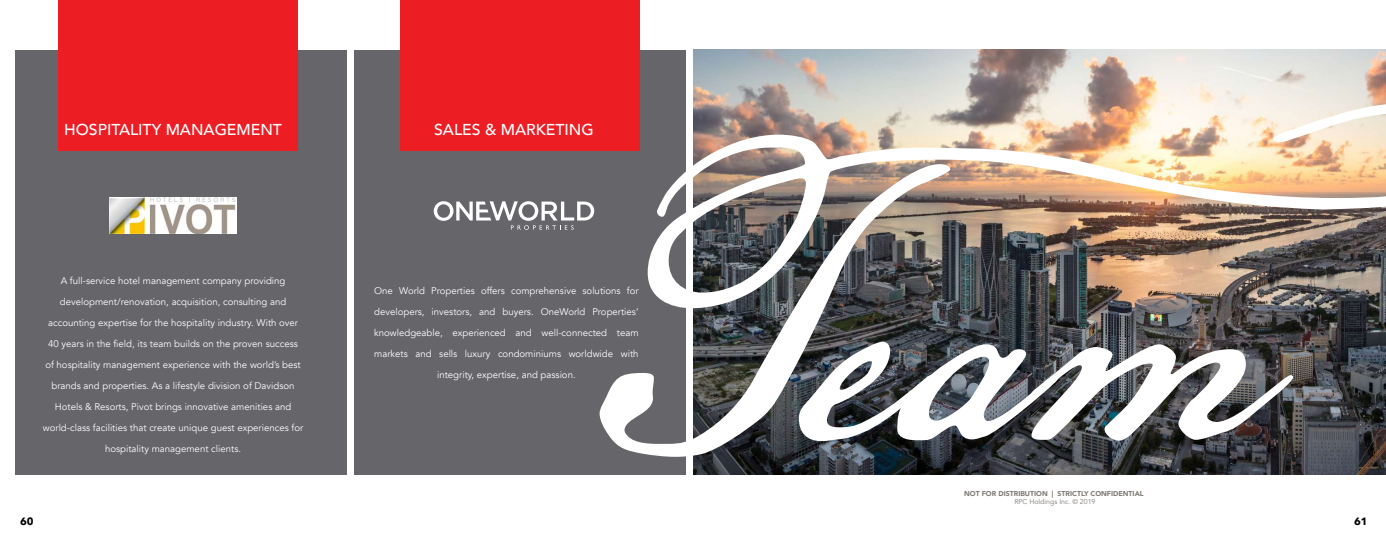
<style>
.page{position:relative;width:1386px;height:536px;background:#fff}
.page>*{position:absolute;margin:0;border:0;box-sizing:border-box;transform-origin:0 0}
.t1{font:445.72px "American Scribe";color:#fff}
.t2{font:500 15.75px "Avenir";color:#fff}
.t3{font:700 10.5px "Avenir Next";color:#000}
.t4{font:9.62px/21px "Avenir";color:#fff;text-align:center}
.t5{font:900 7px "Avenir";color:#7f7a75}
.t6{font:7px "Avenir";color:#7f7a75}
</style>
<div class="page">
<div style="left:354px;top:50px;width:331px;height:424px;background:#65656a"></div>
<div style="left:15px;top:50px;width:331px;height:424px;background:#65656a"></div>
<div style="left:58px;top:0;width:239px;height:150px;background:#ed1d24"></div>
<div style="left:400px;top:0;width:239px;height:150px;background:#ed1d24"></div>
<img style="left:110px;top:197px;width:127px;height:36px">
<svg style="left:434px;top:201px;width:160px;height:29px"></svg>
<img style="left:693px;top:50px;width:693px;height:424px">
<h1 class="t1" style="left:559px;top:16px;width:909px">Team</h1>
<h2 class="t2" style="left:64px;top:116px;width:219px">HOSPITALITY MANAGEMENT</h2>
<h2 class="t2" style="left:434px;top:116px;width:161px">SALES &amp; MARKETING</h2>
<p class="t4" style="left:43px;top:270px;width:262px">A full-service hotel management company providing development/renovation, acquisition, consulting and accounting expertise for the hospitality industry. With over 40 years in the field, its team builds on the proven success of hospitality management experience with the world’s best brands and properties. As a lifestyle division of Davidson Hotels &amp; Resorts, Pivot brings innovative amenities and world-class facilities that create unique guest experiences for hospitality management clients.</p>
<p class="t4" style="left:374px;top:280px;width:266px">One World Properties offers comprehensive solutions for developers, investors, and buyers. OneWorld Properties’ knowledgeable, experienced and well-connected team markets and sells luxury condominiums worldwide with integrity, expertise, and passion.</p>
<p class="t5" style="left:964px;top:487px;width:181px">NOT FOR DISTRIBUTION | STRICTLY CONFIDENTIAL</p>
<p class="t6" style="left:1014px;top:497px;width:83px">RPC Holdings Inc. © 2019</p>
<p class="t3" style="left:20px;top:512px;width:15px">60</p>
<p class="t3" style="left:1354px;top:512px;width:15px">61</p>
</div>
